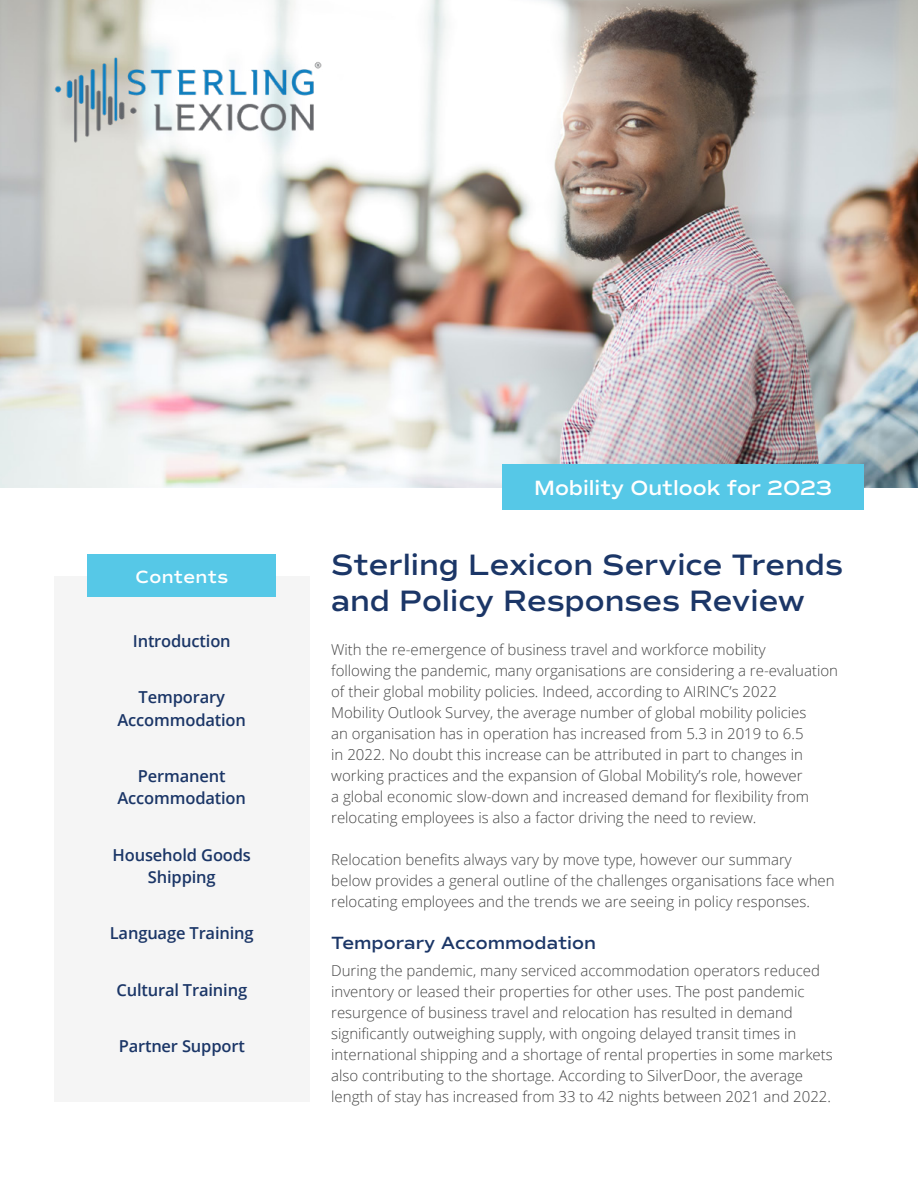
<style>
.page{position:relative;width:918px;height:1188px;background:#fff}
.page>*{position:absolute;margin:0;border:0;box-sizing:border-box;transform-origin:0 0}
.t1{font:600 30px/36px "Commuters Sans";color:#1b3667}
.t2{font:600 21px "Commuters Sans";color:#fff}
.t3{font:600 18px "Commuters Sans";color:#1b3667}
.t4{font:600 18px "Commuters Sans";letter-spacing:.02em;color:#fff}
.t5{font:600 16.5px/22.5px "Open Sans";letter-spacing:-.01em;color:#1b3667;text-align:center}
.t6{font:300 15px/21px "Open Sans";color:#444}
</style>
<div class="page">
<img style="left:0;top:0;width:918px;height:487px">
<img style="left:42px;top:51px;width:289px;height:99px">
<div style="left:502px;top:464px;width:362px;height:46px;background:#56c8e7"></div>
<div style="left:54px;top:576px;width:256px;height:526px;background:#f5f5f5"></div>
<div style="left:87px;top:554px;width:189px;height:43px;background:#56c8e7"></div>
<p class="t4" style="left:135px;top:565px;width:94px">Contents</p>
<p class="t5" style="left:133px;top:629px;width:99px">Introduction</p>
<p class="t5" style="left:118px;top:685px;width:130px">Temporary<br>Accommodation</p>
<p class="t5" style="left:118px;top:764px;width:130px">Permanent<br>Accommodation</p>
<p class="t5" style="left:113px;top:843px;width:140px">Household Goods<br>Shipping</p>
<p class="t5" style="left:110px;top:922px;width:145px">Language Training</p>
<p class="t5" style="left:116px;top:978px;width:132px">Cultural Training</p>
<p class="t5" style="left:119px;top:1034px;width:128px">Partner Support</p>
<h2 class="t2" style="left:534px;top:475px;width:300px">Mobility Outlook for 2023</h2>
<h1 class="t1" style="left:331px;top:546px;width:513px">Sterling Lexicon Service Trends and Policy Responses Review</h1>
<p class="t6" style="left:331px;top:638px;width:508px">With the re-emergence of business travel and workforce mobility<br>following the pandemic, many organisations are considering a re-evaluation of their global mobility policies. Indeed, according to AIRINC’s 2022<br>Mobility Outlook Survey, the average number of global mobility policies<br>an organisation has in operation has increased from 5.3 in 2019 to 6.5<br>in 2022. No doubt this increase can be attributed in part to changes in working practices and the expansion of Global Mobility’s role, however<br>a global economic slow-down and increased demand for flexibility from relocating employees is also a factor driving the need to review.</p>
<p class="t6" style="left:331px;top:848px;width:505px">Relocation benefits always vary by move type, however our summary below provides a general outline of the challenges organisations face when relocating employees and the trends we are seeing in policy responses.</p>
<p class="t3" style="left:331px;top:932px;width:266px">Temporary Accommodation</p>
<p class="t6" style="left:331px;top:959px;width:503px">During the pandemic, many serviced accommodation operators reduced inventory or leased their properties for other uses. The post pandemic resurgence of business travel and relocation has resulted in demand significantly outweighing supply, with ongoing delayed transit times in international shipping and a shortage of rental properties in some markets also contributing to the shortage. According to SilverDoor, the average length of stay has increased from 33 to 42 nights between 2021 and 2022.</p>
</div>
